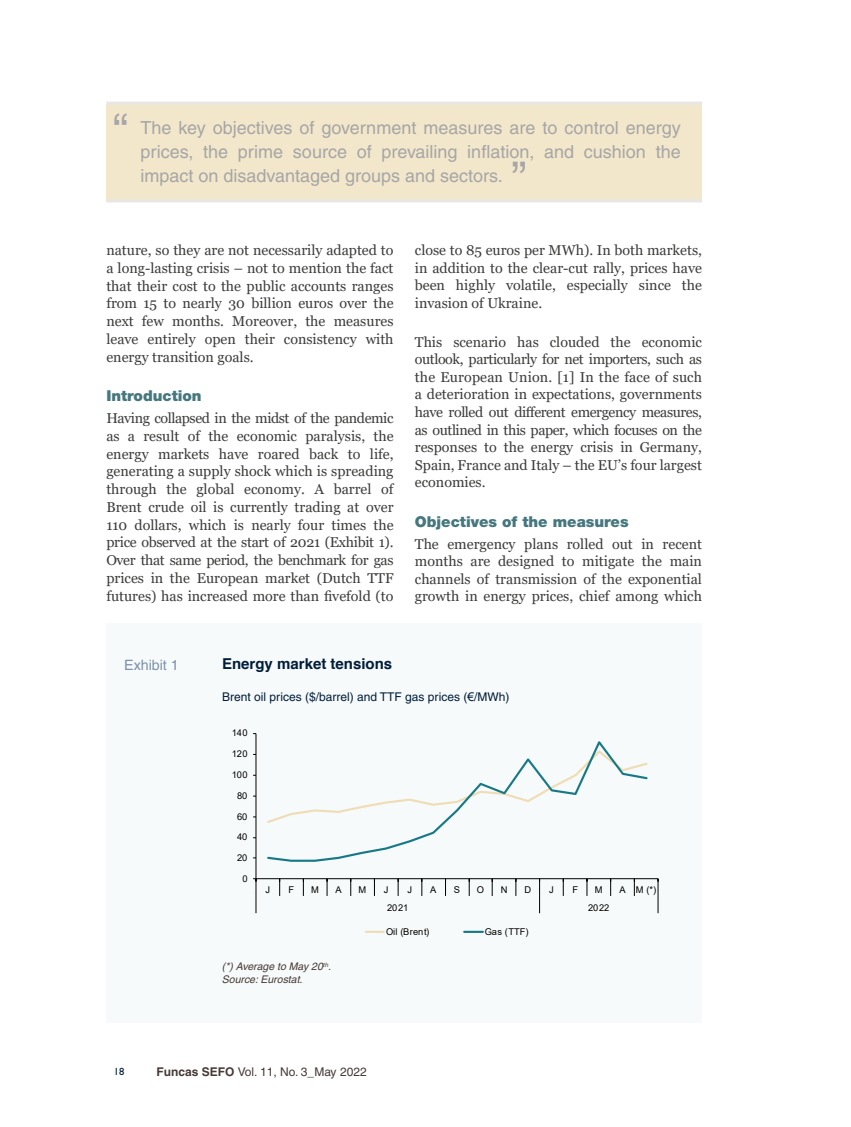
<style>
.page{position:relative;width:851px;height:1127px;background:#fff}
.page>*{position:absolute;margin:0;border:0;box-sizing:border-box;transform-origin:0 0}
.t1{font:45px "Helvetica";color:#a6a6a6}
.t2{font:18px/24px "Helvetica";color:#a6a6a6;text-align:justify}
.t3{font:900 15px "Helvetica Neue";color:#45777e}
.t4{font:700 15px "Helvetica";color:#001d39}
.t5{font:14.25px/17.7px "Georgia";color:#3c3c3b;text-align:justify}
.t6{font:14.25px "Helvetica";color:#7c91ac}
.t7{font:12px "Helvetica";color:#001d39}
.t8{font:12px "Helvetica";color:#453a36}
.t9{font:italic 10.5px/12.6px "Helvetica";color:#453a36}
.t10{font:500 10.5px "Gill Sans MT Std";color:#001d39}
.t11{font:9.3px "Arial";letter-spacing:-.01em;color:#000}
.t12{font:9.3px "Arial";letter-spacing:.015em;color:#000}
.s1{font-family:"Arial"}
.s2{font-family:"Helvetica CE";font-weight:700}
</style>
<div class="page">
<div style="left:106px;top:104px;width:596px;height:98px;background:#f3e7cb"></div>
<hr style="left:106px;top:102px;width:596px;height:3px;background:#e6e6e6">
<hr style="left:106px;top:199px;width:596px;height:3px;background:#e6e6e6">
<div style="left:106px;top:623px;width:596px;height:400px;background:#f7fafa"></div>
<hr style="left:255px;top:733px;width:1px;height:146px;background:#000">
<hr style="left:256px;top:878px;width:402px;height:1px;background:#000">
<svg style="left:279px;top:879px;width:1px;height:17px"></svg>
<svg style="left:303px;top:879px;width:1px;height:17px"></svg>
<svg style="left:326px;top:879px;width:1px;height:17px"></svg>
<svg style="left:350px;top:879px;width:1px;height:17px"></svg>
<svg style="left:374px;top:879px;width:1px;height:17px"></svg>
<svg style="left:398px;top:879px;width:1px;height:17px"></svg>
<svg style="left:421px;top:879px;width:1px;height:17px"></svg>
<svg style="left:445px;top:879px;width:1px;height:17px"></svg>
<svg style="left:469px;top:879px;width:1px;height:17px"></svg>
<svg style="left:491px;top:879px;width:1px;height:17px"></svg>
<svg style="left:515px;top:879px;width:1px;height:17px"></svg>
<svg style="left:563px;top:879px;width:1px;height:17px"></svg>
<svg style="left:586px;top:879px;width:1px;height:17px"></svg>
<svg style="left:610px;top:879px;width:1px;height:17px"></svg>
<svg style="left:634px;top:879px;width:1px;height:17px"></svg>
<svg style="left:253px;top:878px;width:3px;height:35px"></svg>
<svg style="left:539px;top:879px;width:1px;height:34px"></svg>
<svg style="left:657px;top:879px;width:1px;height:34px"></svg>
<svg style="left:267px;top:741px;width:381px;height:121px"></svg>
<svg style="left:366px;top:931px;width:18px;height:2px"></svg>
<svg style="left:464px;top:931px;width:19px;height:2px"></svg>
<h1 class="t1" style="left:113px;top:104px;width:16px">“</h1>
<p class="t2" style="left:140px;top:116px;width:541px">The key objectives of government measures are to control energy prices, the prime source of prevailing inflation, and cushion the impact on disadvantaged groups and sectors.</p>
<h1 class="t1" style="left:512px;top:152px;width:16px">”</h1>
<p class="t5" style="left:106px;top:242px;width:289px">nature, so they are not necessarily adapted to a long-lasting crisis – not to mention the fact that their cost to the public accounts ranges from 15 to nearly 30 billion euros over the next few months. Moreover, the measures leave entirely open their consistency with energy transition goals.</p>
<p class="t3" style="left:106px;top:387px;width:97px">Introduction</p>
<p class="t5" style="left:106px;top:410px;width:289px">Having collapsed in the midst of the pandemic as a result of the economic paralysis, the energy markets have roared back to life, generating a supply shock which is spreading through the global economy. A barrel of Brent crude oil is currently trading at over 110 dollars, which is nearly four times the price observed at the start of 2021 (Exhibit 1).<br>Over that same period, the benchmark for gas prices in the European market (Dutch TTF futures) has increased more than fivefold (to</p>
<p class="t5" style="left:415px;top:242px;width:289px">close to 85 euros per MWh). In both markets, in addition to the clear-cut rally, prices have been highly volatile, especially since the invasion of Ukraine.</p>
<p class="t5" style="left:415px;top:333px;width:289px">This scenario has clouded the economic outlook, particularly for net importers, such as the European Union. [1] In the face of such a deterioration in expectations, governments have rolled out different emergency measures, as outlined in this paper, which focuses on the responses to the energy crisis in Germany, Spain, France and Italy – the EU’s four largest economies.</p>
<p class="t3" style="left:415px;top:513px;width:215px">Objectives of the measures</p>
<p class="t5" style="left:415px;top:535px;width:289px">The emergency plans rolled out in recent months are designed to mitigate the main channels of transmission of the exponential growth in energy prices, chief among which</p>
<p class="t6" style="left:124px;top:657px;width:56px">Exhibit 1</p>
<p class="t4" style="left:222px;top:654px;width:172px">Energy market tensions</p>
<p class="t7" style="left:222px;top:689px;width:289px">Brent oil prices ($/barrel) and TTF gas prices (<span class="s1">€</span>/MWh)</p>
<p class="t11" style="left:232px;top:727px;width:17px">140</p>
<p class="t11" style="left:232px;top:747px;width:17px">120</p>
<p class="t11" style="left:232px;top:768px;width:17px">100</p>
<p class="t11" style="left:237px;top:789px;width:12px">80</p>
<p class="t11" style="left:237px;top:810px;width:12px">60</p>
<p class="t11" style="left:237px;top:831px;width:12px">40</p>
<p class="t11" style="left:237px;top:851px;width:12px">20</p>
<p class="t11" style="left:242px;top:872px;width:7px">0</p>
<p class="t11" style="left:265px;top:884px;width:6px">J</p>
<p class="t11" style="left:288px;top:884px;width:7px">F</p>
<p class="t11" style="left:311px;top:884px;width:9px">M</p>
<p class="t11" style="left:335px;top:884px;width:8px">A</p>
<p class="t11" style="left:358px;top:884px;width:9px">M</p>
<p class="t11" style="left:383px;top:884px;width:6px">J</p>
<p class="t11" style="left:407px;top:884px;width:6px">J</p>
<p class="t11" style="left:430px;top:884px;width:8px">A</p>
<p class="t11" style="left:454px;top:884px;width:8px">S</p>
<p class="t11" style="left:477px;top:884px;width:9px">O</p>
<p class="t11" style="left:501px;top:884px;width:8px">N</p>
<p class="t11" style="left:524px;top:884px;width:8px">D</p>
<p class="t11" style="left:549px;top:884px;width:6px">J</p>
<p class="t11" style="left:572px;top:884px;width:7px">F</p>
<p class="t11" style="left:595px;top:884px;width:9px">M</p>
<p class="t11" style="left:619px;top:884px;width:38px">A M (*)</p>
<p class="t11" style="left:387px;top:901px;width:22px">2021</p>
<p class="t11" style="left:588px;top:901px;width:22px">2022</p>
<p class="t12" style="left:386px;top:925px;width:45px">Oil (Brent)</p>
<p class="t11" style="left:484px;top:925px;width:46px">Gas (TTF)</p>
<p class="t9" style="left:222px;top:960px;width:111px">(*) Average to May 20<sup>th</sup>.<br>Source: Eurostat.</p>
<p class="t10" style="left:114px;top:1065px;width:12px">18</p>
<p class="t8" style="left:156px;top:1064px;width:212px"><span class="s2">Funcas SEFO</span> Vol. 11, No. 3_May 2022</p>
</div>
